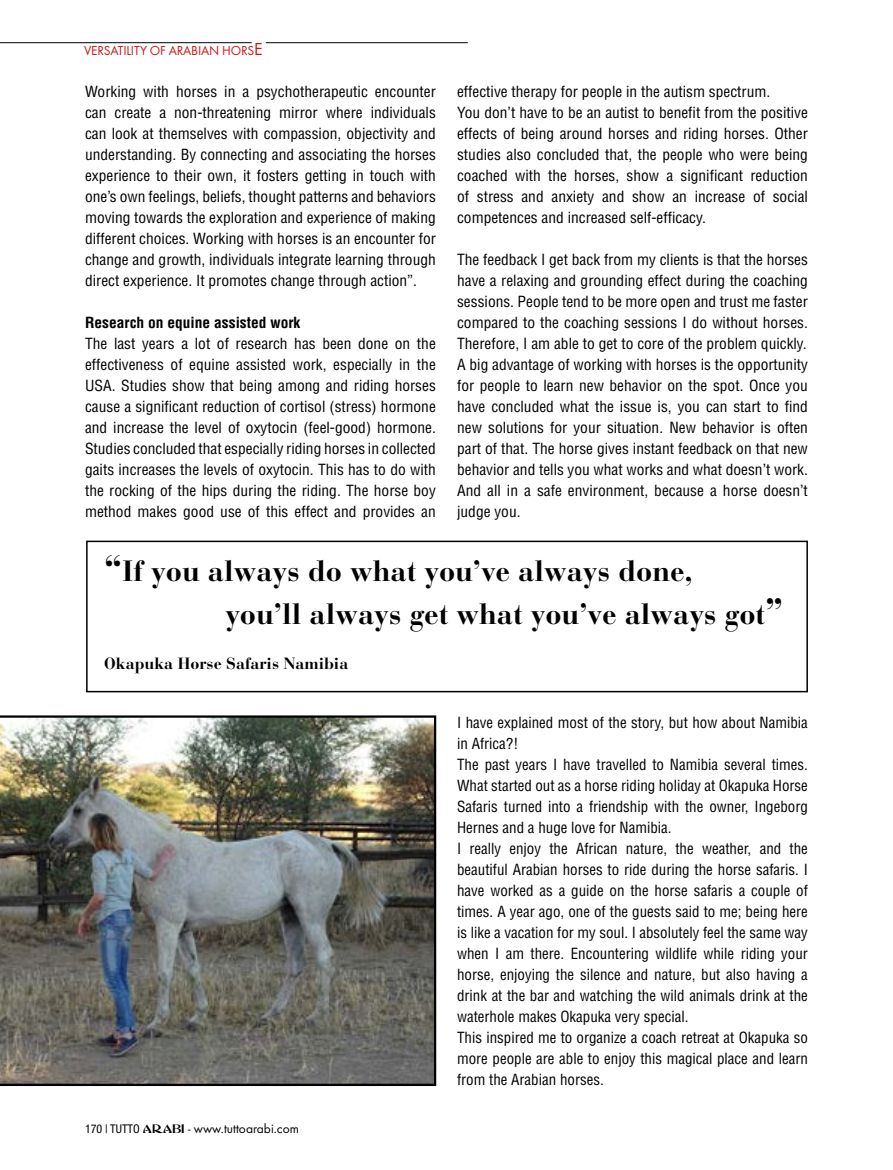
<style>
.page{position:relative;width:893px;height:1170px;background:#fff}
.page>*{position:absolute;margin:0;border:0;box-sizing:border-box;transform-origin:0 0}
.t1{font:700 29.1px/43.2px "Bauer Bodoni";color:#000}
.t2{font:700 16.2px "Bauer Bodoni";color:#000}
.t3{font:condensed 15px/21px "Helvetica CE";color:#000;text-align:justify}
.t4{font:700 condensed 15px "Helvetica";color:#000}
.t5{font:13.5px "Futura T";color:#000}
.t6{font:13.5px "Futura T";letter-spacing:-.015em;color:#cb1717}
.s1{font-size:18px}
.s2{font-size:36px}
.s3{font-family:"Helvetica Neue";font-stretch:condensed;font-size:12px}
.s4{font-family:"Abbess";font-size:12px}
</style>
<div class="page">
<hr style="left:266px;top:42px;width:202px;height:1px;background:#000">
<hr style="left:0;top:42px;width:252px;height:1px;background:#000">
<div style="left:86px;top:540px;width:722px;height:152px;border:2px solid #000"></div>
<img style="left:0;top:715px;width:436px;height:370px">
<p class="t6" style="left:84px;top:43px;width:180px">VERSATILITY OF ARABIAN HORS<span class="s1">E</span></p>
<p class="t3" style="left:85px;top:81px;width:352px">Working with horses in a psychotherapeutic encounter can create a non-threatening mirror where individuals can look at themselves with compassion, objectivity and understanding. By connecting and associating the horses experience to their own, it fosters getting in touch with one’s own feelings, beliefs, thought patterns and behaviors moving towards the exploration and experience of making different choices. Working with horses is an encounter for change and growth, individuals integrate learning through direct experience. It promotes change through action”.</p>
<p class="t4" style="left:85px;top:313px;width:217px">Research on equine assisted work</p>
<p class="t3" style="left:85px;top:333px;width:352px">The last years a lot of research has been done on the effectiveness of equine assisted work, especially in the USA. Studies show that being among and riding horses cause a significant reduction of cortisol (stress) hormone and increase the level of oxytocin (feel-good) hormone.<br>Studies concluded that especially riding horses in collected gaits increases the levels of oxytocin. This has to do with the rocking of the hips during the riding. The horse boy method makes good use of this effect and provides an</p>
<p class="t3" style="left:457px;top:81px;width:352px;text-align:left">effective therapy for people in the autism spectrum.<br>You don’t have to be an autist to benefit from the positive effects of being around horses and riding horses. Other studies also concluded that, the people who were being coached with the horses, show a significant reduction of stress and anxiety and show an increase of social competences and increased self-efficacy.</p>
<p class="t3" style="left:457px;top:249px;width:352px">The feedback I get back from my clients is that the horses have a relaxing and grounding effect during the coaching sessions. People tend to be more open and trust me faster compared to the coaching sessions I do without horses.<br>Therefore, I am able to get to core of the problem quickly.<br>A big advantage of working with horses is the opportunity for people to learn new behavior on the spot. Once you have concluded what the issue is, you can start to find new solutions for your situation. New behavior is often part of that. The horse gives instant feedback on that new behavior and tells you what works and what doesn’t work.<br>And all in a safe environment, because a horse doesn’t judge you.</p>
<h1 class="t1" style="left:225px;top:549px;width:559px;text-indent:-121px"><span class="s2">“</span>If you always do what you’ve always done,<br>you’ll always get what you’ve always got<span class="s2">”</span></h1>
<p class="t2" style="left:104px;top:653px;width:246px">Okapuka Horse Safaris Namibia</p>
<p class="t5" style="left:85px;top:1120px;width:215px"><span class="s3">170 | TUTTO</span> <span class="s4">ARABI</span> - www.tuttoarabi.com</p>
<p class="t3" style="left:457px;top:711px;width:352px;text-align:left">I have explained most of the story, but how about Namibia in Africa?!<br>The past years I have travelled to Namibia several times.<br>What started out as a horse riding holiday at Okapuka Horse Safaris turned into a friendship with the owner, Ingeborg Hernes and a huge love for Namibia.<br>I really enjoy the African nature, the weather, and the beautiful Arabian horses to ride during the horse safaris. I have worked as a guide on the horse safaris a couple of times. A year ago, one of the guests said to me; being here is like a vacation for my soul. I absolutely feel the same way when I am there. Encountering wildlife while riding your horse, enjoying the silence and nature, but also having a drink at the bar and watching the wild animals drink at the waterhole makes Okapuka very special.<br>This inspired me to organize a coach retreat at Okapuka so more people are able to enjoy this magical place and learn from the Arabian horses.</p>
</div>
